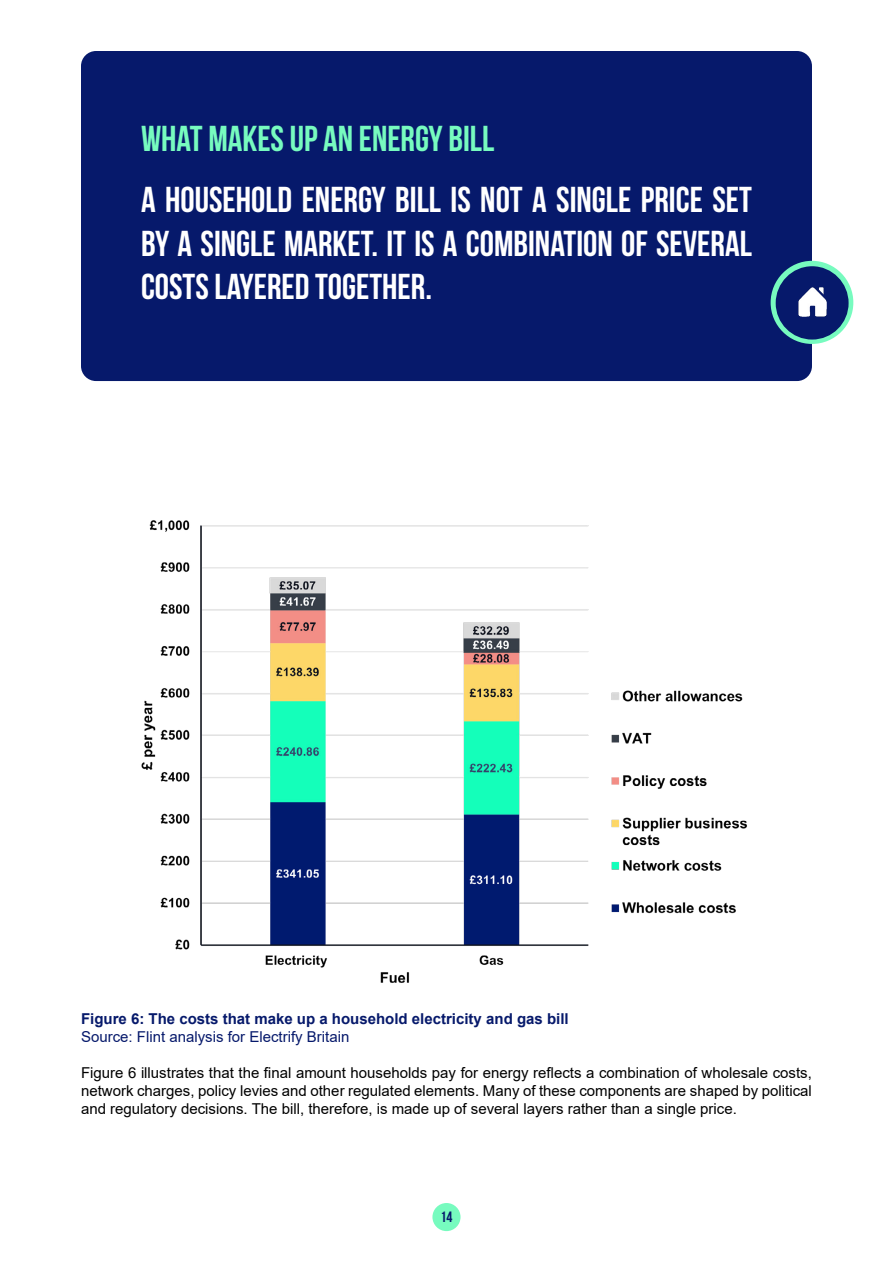
<style>
.page{position:relative;width:893px;height:1263px;background:#fff}
.page>*{position:absolute;margin:0;border:0;box-sizing:border-box;transform-origin:0 0}
.t1{font:700 36px/43.2px "Bebas Neue";color:#fff;text-align:justify}
.t2{font:700 36px "Bebas Neue";color:#77fbbf}
.t3{font:15px/18px "Arial";color:#000;text-align:justify}
.t4{font:700 15px "Arial";color:#06196b}
.t5{font:15px "Arial";color:#06196b}
.t6{font:700 15px "Bebas Neue";color:#06196b}
</style>
<div class="page">
<div style="left:432px;top:1203px;width:28px;height:28px;background:#77fbbf;border-radius:50%"></div>
<div style="left:81px;top:51px;width:731px;height:96px;background:#06196b;border-radius:15px"></div>
<div style="left:81px;top:94px;width:731px;height:96px;background:#06196b;border-radius:15px"></div>
<div style="left:81px;top:155px;width:731px;height:183px;background:#06196b;border-radius:15px"></div>
<div style="left:81px;top:285px;width:731px;height:96px;background:#06196b;border-radius:15px"></div>
<img style="left:141px;top:520px;width:606px;height:463px">
<div style="left:771px;top:261px;width:82px;height:83px;background:#77fbbf;border-radius:50%"></div>
<div style="left:776px;top:266px;width:73px;height:74px;background:#06196b;border-radius:50%"></div>
<img style="left:798px;top:287px;width:29px;height:30px">
<h1 class="t2" style="left:141px;top:119px;width:355px">WHAT MAKES UP AN ENERGY BILL</h1>
<h1 class="t1" style="left:141px;top:178px;width:612px">A HOUSEHOLD ENERGY BILL IS NOT A SINGLE PRICE SET BY A SINGLE MARKET. IT IS A COMBINATION OF SEVERAL COSTS LAYERED TOGETHER.</h1>
<p class="t4" style="left:81px;top:1008px;width:489px">Figure 6: The costs that make up a household electricity and gas bill</p>
<p class="t5" style="left:81px;top:1026px;width:270px">Source: Flint analysis for Electrify Britain</p>
<p class="t3" style="left:81px;top:1064px;width:732px">Figure 6 illustrates that the final amount households pay for energy reflects a combination of wholesale costs, network charges, policy levies and other regulated elements. Many of these components are shaped by political and regulatory decisions. The bill, therefore, is made up of several layers rather than a single price.</p>
<p class="t6" style="left:441px;top:1208px;width:13px">14</p>
</div>
